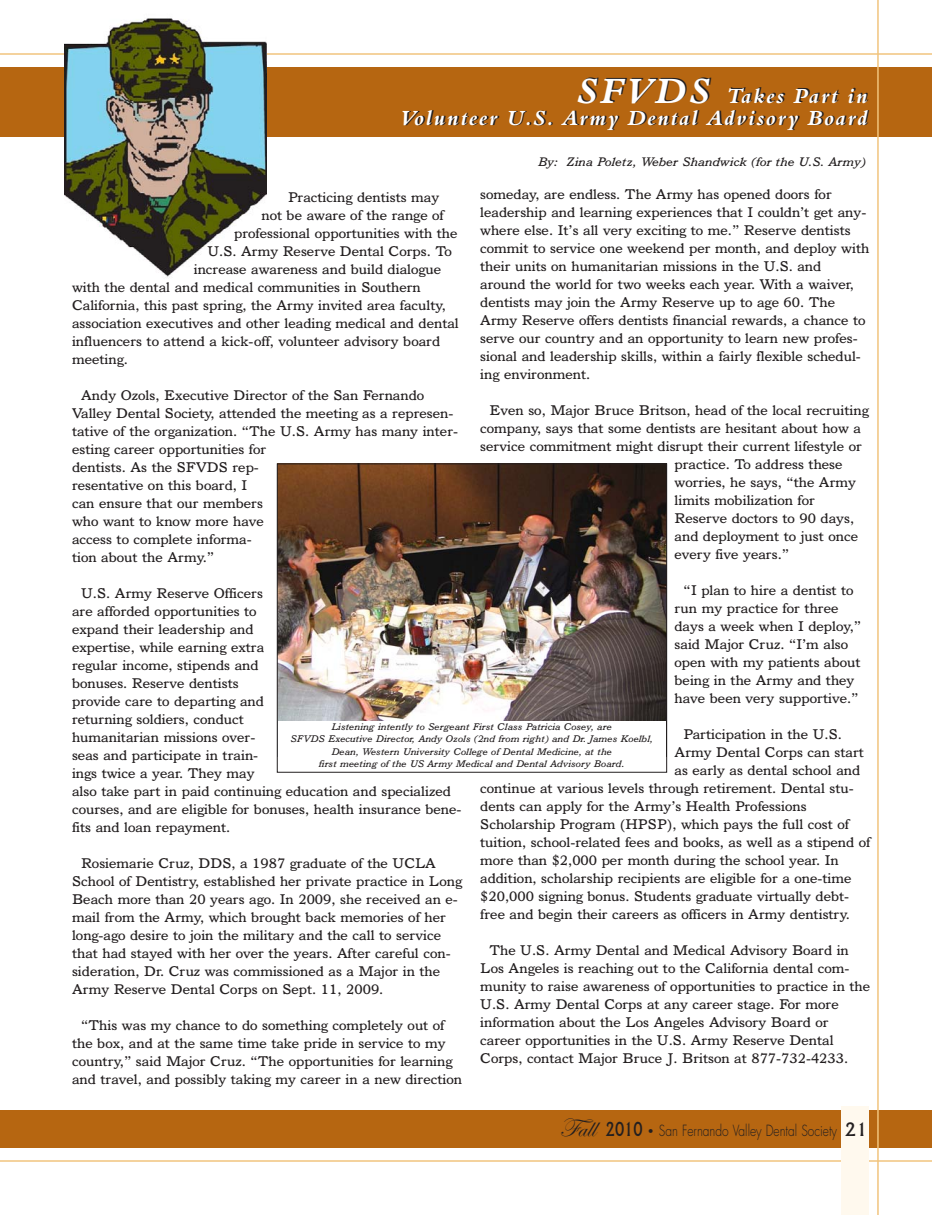
<style>
.page{position:relative;width:932px;height:1215px;background:#fff}
.page>*{position:absolute;margin:0;border:0;box-sizing:border-box;transform-origin:0 0}
.t1{font:21px/22.5px "Aldine 401 BT Bold Italic A";letter-spacing:.1em;color:#fff;text-align:right}
.t2{font:15px/18px "Bookman BT";color:#231f20}
.t3{font:300 15px "Futura";color:#231f20;scale:.8 1}
.t4{font:italic 13.5px "Bookman BT";color:#231f20}
.t5{font:italic 10.5px/12.6px "Bookman BT";color:#231f20;text-align:center}
.s1{font-size:36px}
.s2{font-family:"Edwardian Script ITC";font-weight:400;font-size:27px}
.s3{font-family:"Flareserif 821 BT";font-weight:400;font-size:18.75px}
.s4{font-family:"Baskerville BT";font-weight:700;font-style:italic;font-size:13.5px}
.s5{font-family:"Flareserif 821 BT";font-weight:400;font-size:18px}
</style>
<div class="page">
<div style="left:0;top:68px;width:932px;height:69px;background:#b66611"></div>
<hr style="left:0;top:53px;width:932px;height:2px;background:#f1c47d">
<hr style="left:0;top:1160px;width:932px;height:2px;background:#f1c47d">
<div style="left:0;top:1110px;width:932px;height:38px;background:#b66611"></div>
<div style="left:841px;top:1107px;width:27px;height:108px;background:#fff9ee"></div>
<hr style="left:877px;top:0;width:1px;height:1215px;background:#f1c47d">
<img style="left:65px;top:18px;width:201px;height:259px">
<img style="left:279px;top:466px;width:386px;height:255px">
<div style="left:277px;top:464px;width:390px;height:309px;border:1px solid #231f20"></div>
<div style="left:278px;top:721px;width:387px;height:50px;background:#fff"></div>
<p class="t1" style="left:402px;top:86px;width:467px"><span class="s1">SFVDS</span> Takes Part in<br>Volunteer U.S. Army Dental Advisory Board</p>
<p class="t4" style="left:538px;top:154px;width:330px">By: Zina Poletz, Weber Shandwick (for the U.S. Army)</p>
<p class="t2" style="left:480px;top:186px;width:390px">someday, are endless. The Army has opened doors for leadership and learning experiences that I couldn’t get any&shy;where else. It’s all very exciting to me.” Reserve dentists commit to service one weekend per month, and deploy with their units on humanitarian missions in the U.S. and around the world for two weeks each year. With a waiver, dentists may join the Army Reserve up to age 60. The Army Reserve offers dentists financial rewards, a chance to serve our country and an opportunity to learn new profes&shy;sional and leadership skills, within a fairly flexible schedul&shy;ing environment.</p>
<p class="t2" style="left:489px;top:402px;width:381px">Even so, Major Bruce Britson, head of the local recruiting</p>
<p class="t2" style="left:480px;top:420px;width:382px">company, says that some dentists are hesitant about how a</p>
<p class="t2" style="left:480px;top:438px;width:383px">service commitment might disrupt their current lifestyle or</p>
<p class="t2" style="left:674px;top:456px;width:169px">practice. To address these</p>
<p class="t2" style="left:674px;top:474px;width:183px">worries, he says, “the Army</p>
<p class="t2" style="left:674px;top:492px;width:142px">limits mobilization for</p>
<p class="t2" style="left:674px;top:510px;width:181px">Reserve doctors to 90 days,</p>
<p class="t2" style="left:674px;top:528px;width:185px">and deployment to just once</p>
<p class="t2" style="left:674px;top:546px;width:116px">every five years.”</p>
<p class="t2" style="left:674px;top:582px;width:188px;text-indent:9px">“I plan to hire a dentist to run my practice for three days a week when I deploy,” said Major Cruz. “I’m also open with my patients about being in the Army and they have been very supportive.”</p>
<p class="t2" style="left:683px;top:726px;width:160px">Participation in the U.S.</p>
<p class="t2" style="left:674px;top:744px;width:191px">Army Dental Corps can start</p>
<p class="t2" style="left:674px;top:762px;width:187px">as early as dental school and</p>
<p class="t2" style="left:480px;top:780px;width:375px">continue at various levels through retirement. Dental stu-</p>
<p class="t2" style="left:480px;top:798px;width:328px">dents can apply for the Army’s Health Professions</p>
<p class="t2" style="left:480px;top:816px;width:370px">Scholarship Program (HPSP), which pays the full cost of</p>
<p class="t2" style="left:480px;top:834px;width:391px">tuition, school-related fees and books, as well as a stipend of</p>
<p class="t2" style="left:480px;top:852px;width:360px">more than $2,000 per month during the school year. In</p>
<p class="t2" style="left:480px;top:870px;width:373px">addition, scholarship recipients are eligible for a one-time</p>
<p class="t2" style="left:480px;top:888px;width:370px">$20,000 signing bonus. Students graduate virtually debt-</p>
<p class="t2" style="left:480px;top:906px;width:371px">free and begin their careers as officers in Army dentistry.</p>
<p class="t2" style="left:480px;top:942px;width:391px;text-indent:9px">The U.S. Army Dental and Medical Advisory Board in Los Angeles is reaching out to the California dental com&shy;munity to raise awareness of opportunities to practice in the U.S. Army Dental Corps at any career stage. For more information about the Los Angeles Advisory Board or career opportunities in the U.S. Army Reserve Dental Corps, contact Major Bruce J. Britson at 877-732-4233.</p>
<p class="t2" style="left:288px;top:190px;width:153px">Practicing dentists may</p>
<p class="t2" style="left:261px;top:208px;width:184px">not be aware of the range of</p>
<p class="t2" style="left:234px;top:226px;width:225px">professional opportunities with the</p>
<p class="t2" style="left:207px;top:244px;width:246px">U.S. Army Reserve Dental Corps. To</p>
<p class="t2" style="left:194px;top:262px;width:249px">increase awareness and build dialogue</p>
<p class="t2" style="left:72px;top:280px;width:350px">with the dental and medical communities in Southern</p>
<p class="t2" style="left:72px;top:298px;width:375px">California, this past spring, the Army invited area faculty,</p>
<p class="t2" style="left:72px;top:316px;width:388px">association executives and other leading medical and dental</p>
<p class="t2" style="left:72px;top:334px;width:369px">influencers to attend a kick-off, volunteer advisory board</p>
<p class="t2" style="left:72px;top:352px;width:57px">meeting.</p>
<p class="t2" style="left:72px;top:388px;width:387px;text-indent:9px">Andy Ozols, Executive Director of the San Fernando Valley Dental Society, attended the meeting as a represen&shy;tative of the organization. “The U.S. Army has many inter&shy;esting career opportunities for<br>dentists. As the SFVDS rep-<br>resentative on this board, I<br>can ensure that our members<br>who want to know more have<br>access to complete informa-<br>tion about the Army.”</p>
<p class="t2" style="left:72px;top:586px;width:391px;text-indent:9px">U.S. Army Reserve Officers<br>are afforded opportunities to<br>expand their leadership and<br>expertise, while earning extra<br>regular income, stipends and<br>bonuses. Reserve dentists<br>provide care to departing and<br>returning soldiers, conduct<br>humanitarian missions over-<br>seas and participate in train-<br>ings twice a year. They may<br>also take part in paid continuing education and specialized courses, and are eligible for bonuses, health insurance bene&shy;fits and loan repayment.</p>
<p class="t2" style="left:72px;top:856px;width:391px;text-indent:9px">Rosiemarie Cruz, DDS, a 1987 graduate of the UCLA School of Dentistry, established her private practice in Long Beach more than 20 years ago. In 2009, she received an e&shy;mail from the Army, which brought back memories of her long-ago desire to join the military and the call to service that had stayed with her over the years. After careful con&shy;sideration, Dr. Cruz was commissioned as a Major in the Army Reserve Dental Corps on Sept. 11, 2009.</p>
<p class="t2" style="left:72px;top:1018px;width:391px;text-indent:9px">“This was my chance to do something completely out of the box, and at the same time take pride in service to my country,” said Major Cruz. “The opportunities for learning and travel, and possibly taking my career in a new direction</p>
<p class="t5" style="left:291px;top:720px;width:364px">Listening intently to Sergeant First Class Patricia Cosey, are<br>SFVDS Executive Director, Andy Ozols (2nd from right) and Dr. James Koelbl, Dean, Western University College of Dental Medicine, at the<br>first meeting of the US Army Medical and Dental Advisory Board.</p>
<p class="t3" style="left:559px;top:1124px;width:386px"><span class="s2">Fall</span> <span class="s3">2010</span> <span class="s4">•</span> San Fernando Valley Dental Society <span class="s5">21</span></p>
</div>
